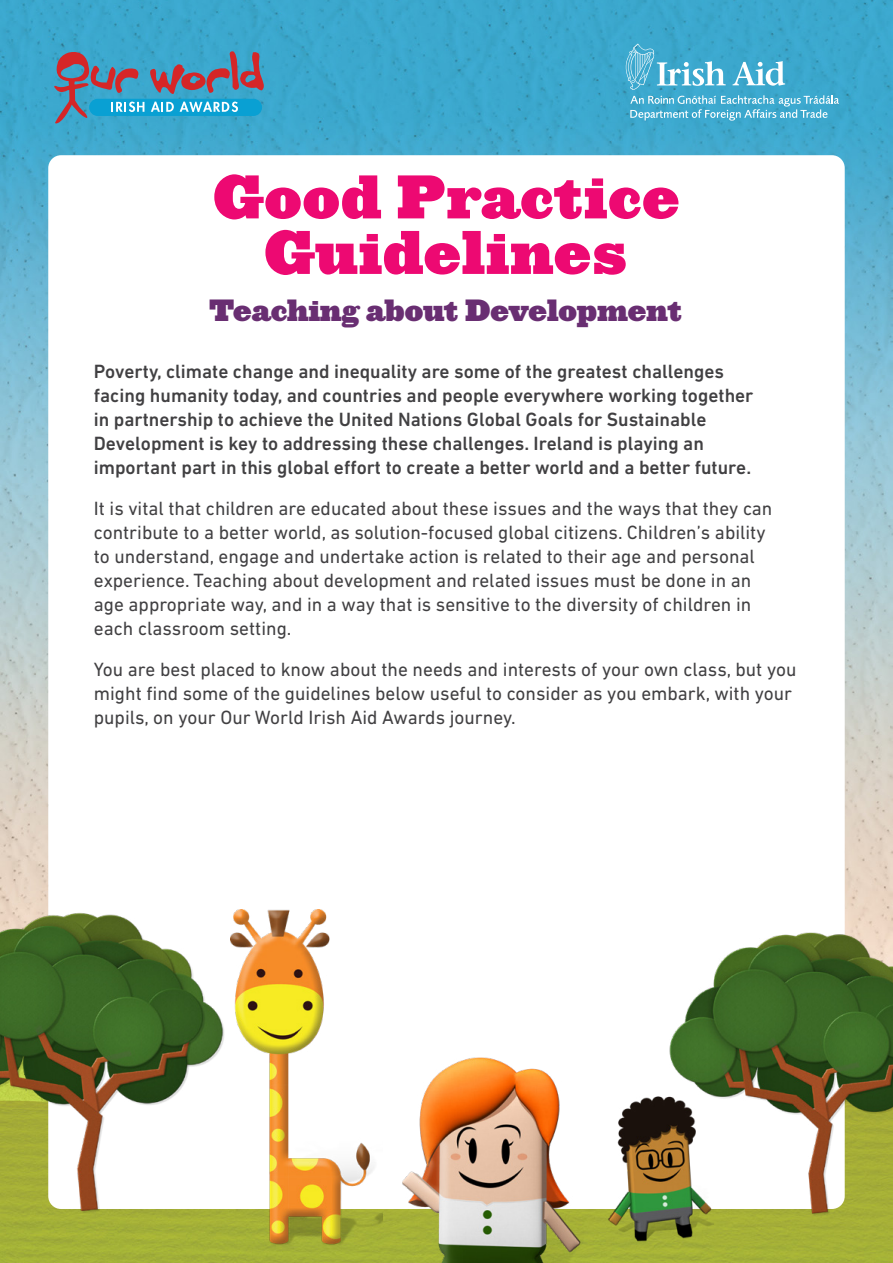
<style>
.page{position:relative;width:893px;height:1263px;background:#fff}
.page>*{position:absolute;margin:0;border:0;box-sizing:border-box;transform-origin:0 0}
.t1{font:57px/55.5px "Ziggurat HTF Black";letter-spacing:.02em;color:#ed0972;text-align:center}
.t2{font:28.5px "Ziggurat HTF Black";color:#692e72}
.t3{font:19.5px/24px "DIN Next LT Pro";color:#414042}
.t4{font:500 19.5px/24px "DIN Next LT Pro";color:#414042}
</style>
<div class="page">
<img style="left:0;top:0;width:893px;height:1263px">
<div style="left:48px;top:155px;width:797px;height:1054px;background:#fff;border-radius:13px"></div>
<svg style="left:54px;top:51px;width:211px;height:73px;background:#598ead"></svg>
<svg style="left:626px;top:44px;width:213px;height:77px;background:#57b3d4"></svg>
<img style="left:583px;top:1097px;width:130px;height:147px">
<img style="left:651px;top:909px;width:242px;height:312px">
<img style="left:0;top:887px;width:245px;height:332px">
<img style="left:383px;top:1057px;width:200px;height:206px">
<img style="left:231px;top:910px;width:152px;height:336px">
<h1 class="t1" style="left:213px;top:170px;width:467px">Good Practice<br>Guidelines</h1>
<h2 class="t2" style="left:210px;top:291px;width:474px">Teaching about Development</h2>
<p class="t4" style="left:94px;top:359px;width:661px">Poverty, climate change and inequality are some of the greatest challenges facing humanity today, and countries and people everywhere working together in partnership to achieve the United Nations Global Goals for Sustainable Development is key to addressing these challenges. Ireland is playing an important part in this global effort to create a better world and a better future.</p>
<p class="t3" style="left:94px;top:496px;width:680px">It is vital that children are educated about these issues and the ways that they can contribute to a better world, as solution-focused global citizens. Children’s ability to understand, engage and undertake action is related to their age and personal experience. Teaching about development and related issues must be done in an age appropriate way, and in a way that is sensitive to the diversity of children in each classroom setting.</p>
<p class="t3" style="left:94px;top:657px;width:704px">You are best placed to know about the needs and interests of your own class, but you might find some of the guidelines below useful to consider as you embark, with your pupils, on your Our World Irish Aid Awards journey.</p>
</div>
